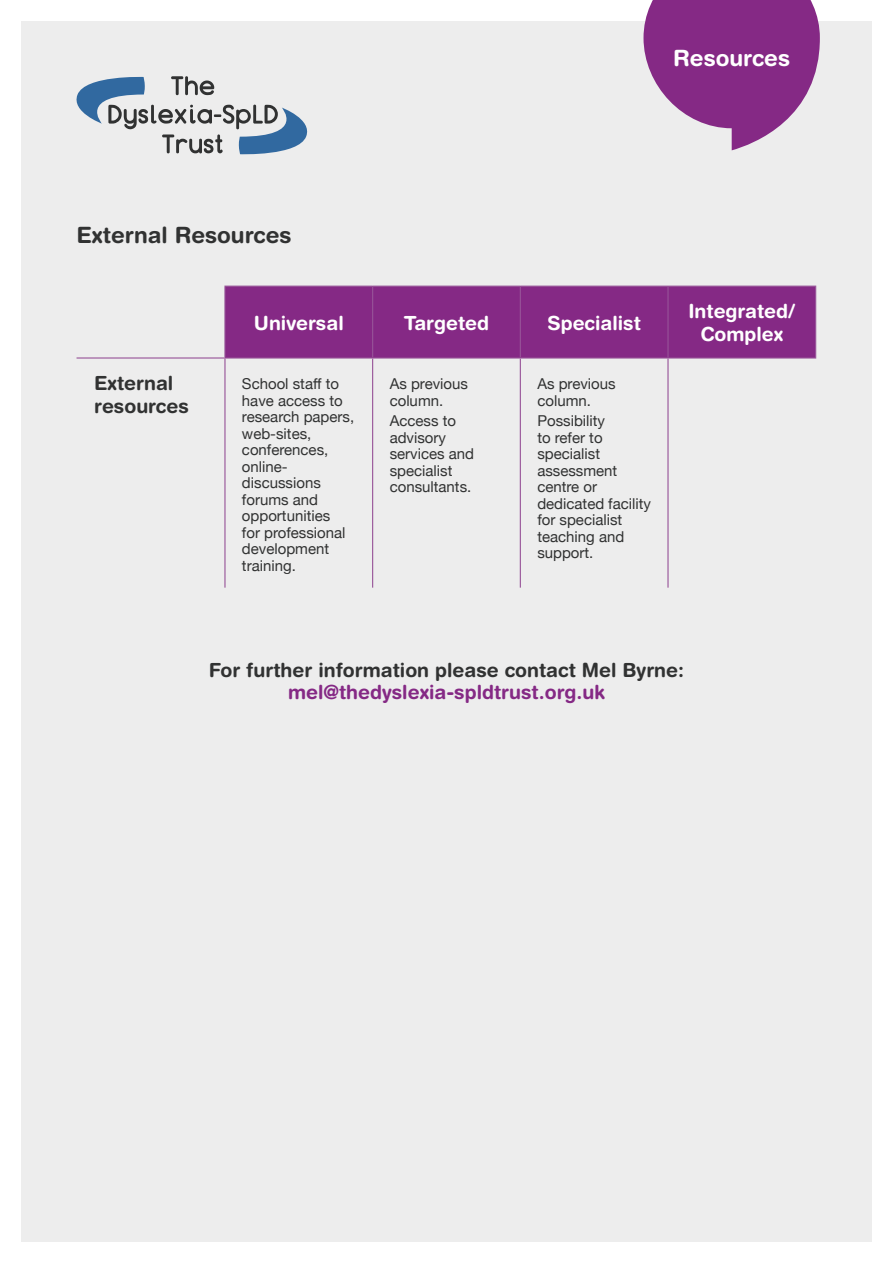
<style>
.page{position:relative;width:893px;height:1263px;background:#fff}
.page>*{position:absolute;margin:0;border:0;box-sizing:border-box;transform-origin:0 0}
.Body_Heading{font:700 22.5px "Helvetica Rounded";color:#313232}
.t1{font:700 22.5px "Helvetica Rounded";color:#fff}
.Body_Heading-2{font:700 19.5px/22.5px "Helvetica Rounded";color:#313232;text-align:center}
.Table_Header{font:700 19.5px/22.5px "Helvetica Rounded";color:#fff;text-align:center}
.Table_Body{font:700 19.5px/22.5px "Helvetica Rounded";color:#313232}
.Table_Body-2{font:15px/16.5px "Helvetica Neue";color:#313232}
.s1{color:#852985}
</style>
<div class="page">
<div style="left:21px;top:21px;width:851px;height:1221px;background:#ededed"></div>
<svg style="left:76px;top:76px;width:232px;height:79px"></svg>
<svg style="left:643px;top:0;width:177px;height:150px"></svg>
<div style="left:226px;top:287px;width:589px;height:70px;background:#852985"></div>
<hr style="left:224px;top:359px;width:2px;height:229px;background:#975398">
<hr style="left:372px;top:359px;width:1px;height:229px;background:#975398">
<hr style="left:520px;top:359px;width:1px;height:229px;background:#975398">
<hr style="left:667px;top:359px;width:2px;height:229px;background:#975398">
<hr style="left:224px;top:286px;width:149px;height:1px;background:#975398">
<hr style="left:224px;top:287px;width:2px;height:70px;background:#975398">
<hr style="left:373px;top:286px;width:147px;height:1px;background:#975398">
<hr style="left:372px;top:287px;width:1px;height:70px;background:#975398">
<hr style="left:520px;top:286px;width:148px;height:1px;background:#975398">
<hr style="left:520px;top:287px;width:1px;height:70px;background:#975398">
<hr style="left:668px;top:286px;width:148px;height:1px;background:#975398">
<hr style="left:667px;top:287px;width:2px;height:70px;background:#975398">
<hr style="left:815px;top:287px;width:1px;height:70px;background:#975398">
<hr style="left:77px;top:357px;width:148px;height:2px;background:#975398">
<hr style="left:225px;top:357px;width:148px;height:2px;background:#975398">
<hr style="left:373px;top:357px;width:147px;height:2px;background:#975398">
<hr style="left:520px;top:357px;width:148px;height:2px;background:#975398">
<hr style="left:668px;top:357px;width:148px;height:2px;background:#975398">
<p class="Body_Heading" style="left:77px;top:221px;width:216px">External Resources</p>
<h1 class="t1" style="left:673px;top:44px;width:118px">Resources</h1>
<p class="Table_Header" style="left:254px;top:311px;width:91px">Universal</p>
<p class="Table_Header" style="left:404px;top:311px;width:87px">Targeted</p>
<p class="Table_Header" style="left:547px;top:311px;width:95px">Specialist</p>
<p class="Table_Header" style="left:688px;top:300px;width:108px">Integrated/<br>Complex</p>
<p class="Table_Body" style="left:94px;top:372px;width:96px">External resources</p>
<p class="Table_Body-2" style="left:242px;top:375px;width:114px">School staff to have access to research papers, web-sites, conferences, online&shy;discussions forums and opportunities<br>for professional development training.</p>
<p class="Table_Body-2" style="left:390px;top:375px;width:80px">As previous column.</p>
<p class="Table_Body-2" style="left:390px;top:413px;width:86px">Access to advisory services and specialist consultants.</p>
<p class="Table_Body-2" style="left:537px;top:375px;width:80px">As previous column.</p>
<p class="Table_Body-2" style="left:537px;top:413px;width:115px">Possibility<br>to refer to specialist assessment centre or dedicated facility for specialist teaching and support.</p>
<p class="Body_Heading-2" style="left:209px;top:658px;width:477px">For further information please contact Mel Byrne: <span class="s1">mel@thedyslexia-spldtrust.org.uk</span></p>
</div>
